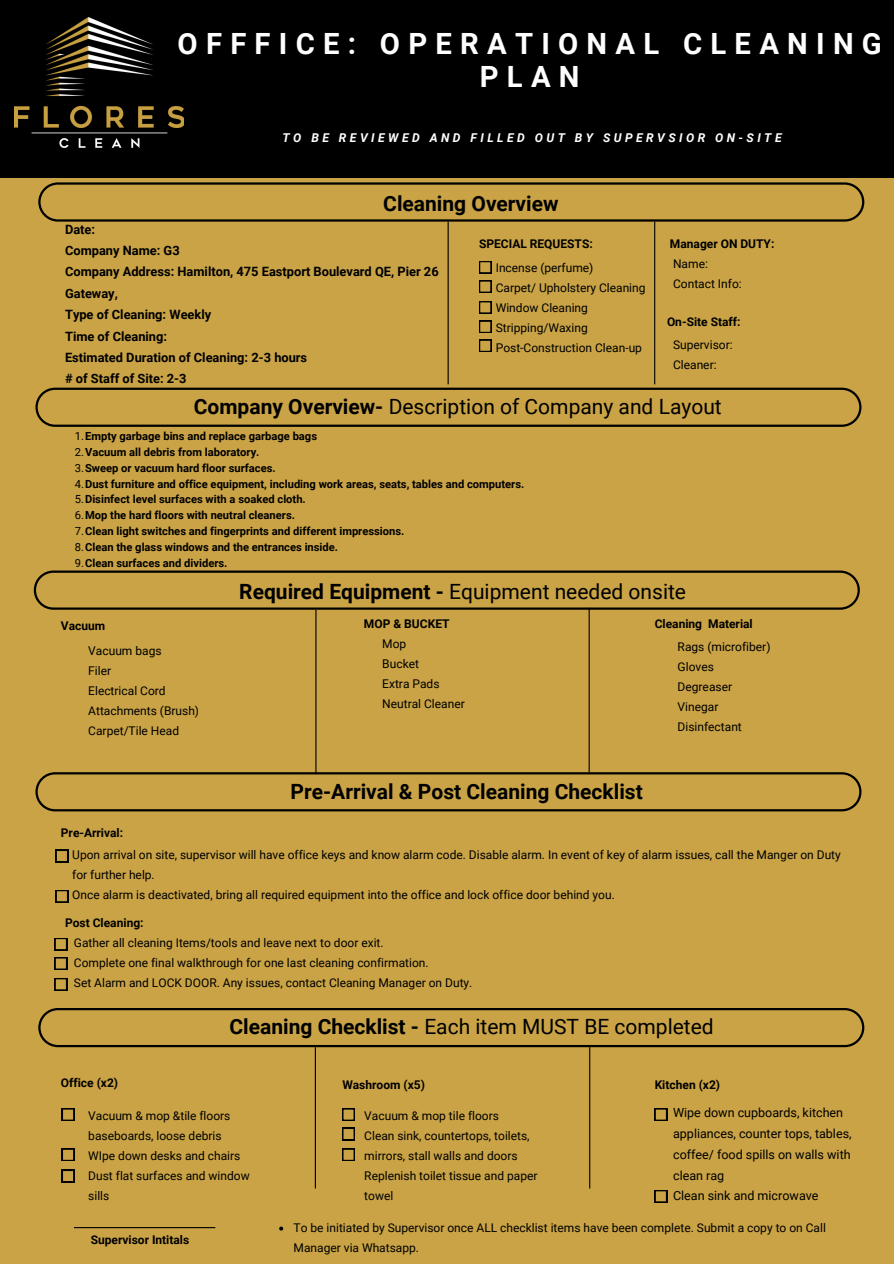
<style>
.page{position:relative;width:894px;height:1264px;background:#fff}
.page>*{position:absolute;margin:0;border:0;box-sizing:border-box;transform-origin:0 0}
.t1{font:700 29.25px/32.5px "Roboto";letter-spacing:.28em;color:#fff;text-align:center}
.t2{font:21px "Roboto";color:#000}
.t3{font:700 21px "Roboto";color:#000}
.t4{font:700 12.9px/21.5px "Roboto";color:#000}
.t5{font:12.6px/20.9px "Roboto";color:#000}
.t6{font:italic 700 12.15px "Roboto";letter-spacing:.28em;color:#fff}
.t7{font:12px/20px "Roboto";color:#000}
.t8{font:700 12px "Roboto";color:#000}
.t9{font:700 11.1px "Roboto";color:#000}
.s1{font-weight:700}
.s2{font-weight:400}
</style>
<div class="page">
<div style="left:0;top:0;width:893px;height:1263px;background:#c9a345"></div>
<svg style="left:38px;top:182px;width:826px;height:40px"></svg>
<svg style="left:34px;top:570px;width:825px;height:39px"></svg>
<svg style="left:35px;top:772px;width:826px;height:39px"></svg>
<svg style="left:38px;top:1008px;width:826px;height:39px"></svg>
<svg style="left:35px;top:387px;width:826px;height:40px"></svg>
<hr style="left:315px;top:609px;width:1px;height:165px;background:#000">
<hr style="left:315px;top:1047px;width:1px;height:141px;background:#000">
<hr style="left:589px;top:1047px;width:1px;height:141px;background:#000">
<hr style="left:588px;top:608px;width:1px;height:164px;background:#000">
<hr style="left:447px;top:222px;width:1px;height:162px;background:#000">
<hr style="left:654px;top:222px;width:1px;height:162px;background:#000">
<svg style="left:479px;top:261px;width:12px;height:12px"></svg>
<svg style="left:479px;top:301px;width:12px;height:12px"></svg>
<svg style="left:479px;top:280px;width:12px;height:13px"></svg>
<svg style="left:479px;top:321px;width:12px;height:12px"></svg>
<svg style="left:56px;top:849px;width:12px;height:13px"></svg>
<svg style="left:56px;top:890px;width:12px;height:12px"></svg>
<svg style="left:62px;top:1108px;width:12px;height:12px"></svg>
<svg style="left:62px;top:1148px;width:12px;height:12px"></svg>
<svg style="left:342px;top:1108px;width:12px;height:12px"></svg>
<svg style="left:342px;top:1148px;width:12px;height:12px"></svg>
<svg style="left:342px;top:1127px;width:12px;height:13px"></svg>
<svg style="left:55px;top:938px;width:12px;height:12px"></svg>
<svg style="left:55px;top:978px;width:12px;height:12px"></svg>
<svg style="left:55px;top:957px;width:12px;height:12px"></svg>
<svg style="left:654px;top:1108px;width:12px;height:12px"></svg>
<div style="left:0;top:0;width:893px;height:177px;background:#000"></div>
<img style="left:15px;top:18px;width:168px;height:129px">
<hr style="left:74px;top:1226px;width:141px;height:2px;background:#000">
<svg style="left:279px;top:1226px;width:4px;height:4px"></svg>
<svg style="left:654px;top:1190px;width:12px;height:12px"></svg>
<svg style="left:62px;top:1169px;width:12px;height:13px"></svg>
<svg style="left:479px;top:340px;width:12px;height:12px"></svg>
<h3 class="t1" style="left:177px;top:28px;width:705px">OFFFICE: OPERATIONAL CLEANING<br>PLAN</h3>
<p class="t6" style="left:282px;top:131px;width:500px">TO BE REVIEWED AND FILLED OUT BY SUPERVSIOR ON-SITE</p>
<p class="t3" style="left:383px;top:191px;width:177px">Cleaning Overview</p>
<h3 class="t4" style="left:65px;top:218px;width:375px">Date:<br>Company Name: G3<br>Company Address: Hamilton, 475 Eastport Boulevard QE, Pier 26<br>Gateway,<br>Type of Cleaning: Weekly<br>Time of Cleaning:<br>Estimated Duration of Cleaning: 2-3 hours</h3>
<h5 class="t4" style="left:65px;top:368px;width:123px"># of Staff of Site: 2-3</h5>
<h4 class="t8" style="left:479px;top:237px;width:115px">SPECIAL REQUESTS:</h4>
<h5 class="t8" style="left:669px;top:237px;width:106px">Manager ON DUTY:</h5>
<p class="t7" style="left:495px;top:258px;width:151px">Incense (perfume)<br>Carpet/ Upholstery Cleaning<br>Window Cleaning<br>Stripping/Waxing<br>Post-Construction Clean-up</p>
<h6 class="t7" style="left:673px;top:254px;width:36px">Name:</h6>
<p class="t7" style="left:673px;top:274px;width:70px">Contact Info:</p>
<h5 class="t8" style="left:666px;top:314px;width:75px">On-Site Staff:</h5>
<h5 class="t7" style="left:673px;top:335px;width:61px">Supervisor:</h5>
<h6 class="t7" style="left:673px;top:355px;width:45px">Cleaner:</h6>
<p class="t2" style="left:194px;top:394px;width:529px"><span class="s1">Company Overview-</span> Description of Company and Layout</p>
<h5 class="t9" style="left:75px;top:430px;width:244px"><span class="s2">1.</span>Empty garbage bins and replace garbage bags</h5>
<p class="t9" style="left:75px;top:445px;width:186px"><span class="s2">2.</span>Vacuum all debris from laboratory.</p>
<h4 class="t9" style="left:75px;top:461px;width:202px"><span class="s2">3.</span>Sweep or vacuum hard floor surfaces.</h4>
<h5 class="t9" style="left:75px;top:477px;width:451px"><span class="s2">4.</span>Dust furniture and office equipment, including work areas, seats, tables and computers.</h5>
<h6 class="t9" style="left:75px;top:493px;width:232px"><span class="s2">5.</span>Disinfect level surfaces with a soaked cloth.</h6>
<p class="t9" style="left:75px;top:509px;width:222px"><span class="s2">6.</span>Mop the hard floors with neutral cleaners.</p>
<h6 class="t9" style="left:75px;top:524px;width:331px"><span class="s2">7.</span>Clean light switches and fingerprints and different impressions.</h6>
<h5 class="t9" style="left:75px;top:540px;width:265px"><span class="s2">8.</span>Clean the glass windows and the entrances inside.</h5>
<h6 class="t9" style="left:75px;top:556px;width:154px"><span class="s2">9.</span>Clean surfaces and dividers.</h6>
<p class="t2" style="left:239px;top:579px;width:448px"><span class="s1">Required Equipment -</span> Equipment needed onsite</p>
<h1 class="t8" style="left:61px;top:619px;width:46px">Vacuum</h1>
<h4 class="t8" style="left:364px;top:617px;width:87px">MOP &amp; BUCKET</h4>
<h2 class="t8" style="left:654px;top:617px;width:100px">Cleaning Material</h2>
<h6 class="t7" style="left:88px;top:641px;width:112px">Vacuum bags<br>Filer<br>Electrical Cord<br>Attachments (Brush)</h6>
<p class="t7" style="left:88px;top:721px;width:92px">Carpet/Tile Head</p>
<p class="t8" style="left:61px;top:825px;width:64px">Pre-Arrival:</p>
<h6 class="t7" style="left:382px;top:634px;width:59px">Mop<br>Bucket<br>Extra Pads</h6>
<p class="t7" style="left:382px;top:694px;width:84px">Neutral Cleaner</p>
<p class="t3" style="left:290px;top:779px;width:353px">Pre-Arrival &amp; Post Cleaning Checklist</p>
<h3 class="t7" style="left:677px;top:636px;width:94px">Rags (microfiber)<br>Gloves<br>Degreaser<br>Vinegar</h3>
<h5 class="t7" style="left:677px;top:716px;width:66px">Disinfectant</h5>
<h6 class="t7" style="left:72px;top:845px;width:770px">Upon arrival on site, supervisor will have office keys and know alarm code. Disable alarm. In event of key of alarm issues, call the Manger on Duty for further help.</h6>
<p class="t7" style="left:72px;top:885px;width:544px">Once alarm is deactivated, bring all required equipment into the office and lock office door behind you.</p>
<h5 class="t8" style="left:65px;top:916px;width:80px">Post Cleaning:</h5>
<h6 class="t7" style="left:74px;top:933px;width:356px">Gather all cleaning Items/tools and leave next to door exit.<br>Complete one final walkthrough for one last cleaning confirmation.</h6>
<p class="t7" style="left:74px;top:973px;width:400px">Set Alarm and LOCK DOOR. Any issues, contact Cleaning Manager on Duty.</p>
<p class="t2" style="left:229px;top:1014px;width:485px"><span class="s1">Cleaning Checklist -</span> Each item MUST BE completed</p>
<p class="t8" style="left:61px;top:1075px;width:59px">Office (x2)</p>
<p class="t8" style="left:342px;top:1078px;width:84px">Washroom (x5)</p>
<p class="t8" style="left:654px;top:1078px;width:67px">Kitchen (x2)</p>
<h6 class="t7" style="left:88px;top:1105px;width:154px">Vacuum &amp; mop &amp;tile floors baseboards, loose debris<br>WIpe down desks and chairs</h6>
<p class="t7" style="left:88px;top:1165px;width:163px">Dust flat surfaces and window sills</p>
<h6 class="t8" style="left:91px;top:1233px;width:100px">Supervisor Intitals</h6>
<h2 class="t7" style="left:364px;top:1105px;width:167px">Vacuum &amp; mop tile floors<br>Clean sink, countertops, toilets, mirrors, stall walls and doors</h2>
<h5 class="t7" style="left:364px;top:1165px;width:175px">Replenish toilet tissue and paper towel</h5>
<h5 class="t5" style="left:673px;top:1101px;width:180px">Wipe down cupboards, kitchen appliances, counter tops, tables, coffee/ food spills on walls with clean rag<br>Clean sink and microwave</h5>
<p class="t7" style="left:293px;top:1217px;width:533px">To be initiated by Supervisor once ALL checklist items have been complete. Submit a copy to on Call<br>Manager via Whatsapp.</p>
</div>
